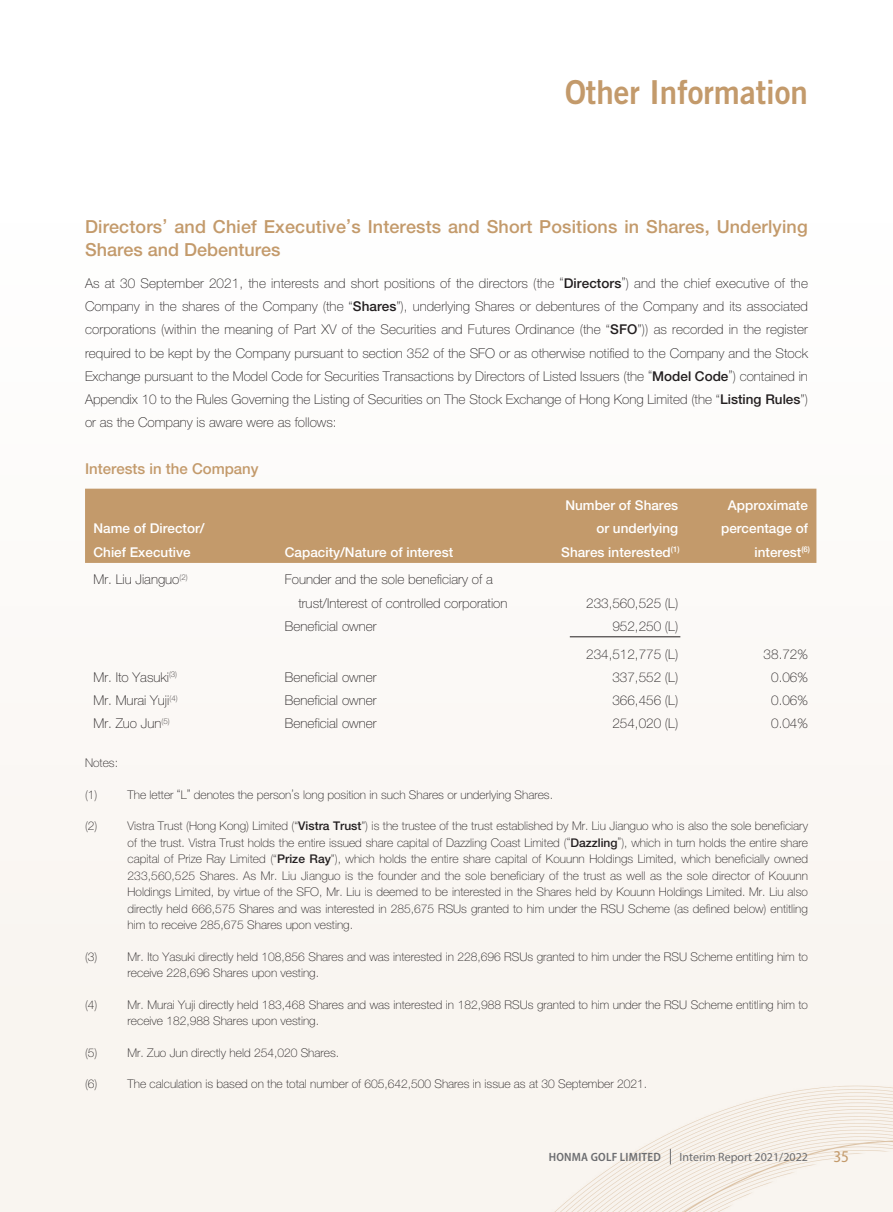
<style>
.page{position:relative;width:893px;height:1212px;background:#fbf9f6}
.page>*{position:absolute;margin:0;border:0;box-sizing:border-box;transform-origin:0 0}
.t1{font:33px "Trade Gothic LT Std Bd 2";color:#c39a6b;scale:.95 1}
.t2{font:500 18px/23.2px "Helvetica Neue LT Std";letter-spacing:.01em;color:#c39a6b}
.t3{font:semi-condensed 16.5px "Myriad Pro";color:#c39a6b}
.t4{font:500 15px "Helvetica Neue LT Std";color:#c39a6b}
.t5{font:100 13.5px/23.2px "Helvetica Neue LT Std";color:#231f20;text-align:justify}
.t6{font:500 13.5px/23.2px "Helvetica Neue LT Std";color:#fff;text-align:right}
.t7{font:100 12px/16.5px "Helvetica Neue LT Std";color:#231f20}
.t8{font:12px "Myriad Pro";color:#6c6d70}
.t9{font:600 semi-condensed 12px "Myriad Pro";letter-spacing:.02em;color:#6c6d70}
.s1{font-weight:500}
</style>
<div class="page">
<svg style="left:670px;top:1149px;width:1px;height:15px"></svg>
<div style="left:85px;top:489px;width:731px;height:74px;background:#c39a6b"></div>
<hr style="left:570px;top:636px;width:110px;height:1px;background:#231f20">
<h1 class="t1" style="left:565px;top:72px;width:257px">Other Information</h1>
<h2 class="t2" style="left:85px;top:215px;width:724px">Directors’ and Chief Executive’s Interests and Short Positions in Shares, Underlying<br>Shares and Debentures</h2>
<p class="t5" style="left:85px;top:271px;width:725px">As at 30 September 2021, the interests and short positions of the directors (the “<span class="s1">Directors</span>”) and the chief executive of the Company in the shares of the Company (the “<span class="s1">Shares</span>”), underlying Shares or debentures of the Company and its associated corporations (within the meaning of Part XV of the Securities and Futures Ordinance (the “<span class="s1">SFO</span>”)) as recorded in the register required to be kept by the Company pursuant to section 352 of the SFO or as otherwise notified to the Company and the Stock Exchange pursuant to the Model Code for Securities Transactions by Directors of Listed Issuers (the “<span class="s1">Model Code</span>”) contained in Appendix 10 to the Rules Governing the Listing of Securities on The Stock Exchange of Hong Kong Limited (the “<span class="s1">Listing Rules</span>”) or as the Company is aware were as follows:</p>
<p class="t4" style="left:85px;top:460px;width:175px">Interests in the Company</p>
<p class="t6" style="left:94px;top:517px;width:113px;text-align:left">Name of Director/<br>Chief Executive</p>
<p class="t6" style="left:285px;top:540px;width:170px">Capacity/Nature of interest</p>
<p class="t5" style="left:94px;top:568px;width:96px">Mr. Liu Jianguo<sup>(2)</sup></p>
<p class="t5" style="left:298px;top:568px;width:211px;text-indent:-14px">Founder and the sole beneficiary of a trust/Interest of controlled corporation</p>
<p class="t6" style="left:561px;top:494px;width:120px">Number of Shares or underlying<br>Shares interested<sup>(1)</sup></p>
<p class="t6" style="left:721px;top:494px;width:90px">Approximate percentage of interest<sup>(6)</sup></p>
<p class="t5" style="left:586px;top:591px;width:94px">233,560,525 (L)</p>
<p class="t5" style="left:285px;top:614px;width:93px">Beneficial owner</p>
<p class="t5" style="left:586px;top:612px;width:94px;line-height:27.8px;text-align:right">952,250 (L)<br>234,512,775 (L)</p>
<p class="t5" style="left:764px;top:642px;width:46px">38.72%</p>
<p class="t5" style="left:94px;top:665px;width:85px">Mr. Ito Yasuki<sup>(3)</sup></p>
<p class="t5" style="left:285px;top:665px;width:93px">Beneficial owner</p>
<p class="t5" style="left:612px;top:665px;width:67px">337,552 (L)</p>
<p class="t5" style="left:771px;top:665px;width:38px">0.06%</p>
<p class="t5" style="left:94px;top:689px;width:86px">Mr. Murai Yuji<sup>(4)</sup></p>
<p class="t5" style="left:285px;top:689px;width:93px">Beneficial owner</p>
<p class="t5" style="left:612px;top:689px;width:67px">366,456 (L)</p>
<p class="t5" style="left:771px;top:689px;width:38px">0.06%</p>
<p class="t5" style="left:94px;top:712px;width:78px">Mr. Zuo Jun<sup>(5)</sup></p>
<p class="t5" style="left:285px;top:712px;width:93px">Beneficial owner</p>
<p class="t5" style="left:612px;top:712px;width:67px">254,020 (L)</p>
<p class="t5" style="left:771px;top:712px;width:38px">0.04%</p>
<p class="t7" style="left:85px;top:755px;width:35px">Notes:</p>
<p class="t7" style="left:85px;top:786px;width:14px">(1)</p>
<p class="t7" style="left:128px;top:786px;width:427px">The letter “L” denotes the person’s long position in such Shares or underlying Shares.</p>
<p class="t7" style="left:85px;top:818px;width:14px">(2)</p>
<p class="t7" style="left:128px;top:818px;width:682px;text-align:justify">Vistra Trust (Hong Kong) Limited (“<span class="s1">Vistra Trust</span>”) is the trustee of the trust established by Mr. Liu Jianguo who is also the sole beneficiary of the trust. Vistra Trust holds the entire issued share capital of Dazzling Coast Limited (“<span class="s1">Dazzling</span>”), which in turn holds the entire share capital of Prize Ray Limited (“<span class="s1">Prize Ray</span>”), which holds the entire share capital of Kouunn Holdings Limited, which beneficially owned 233,560,525 Shares. As Mr. Liu Jianguo is the founder and the sole beneficiary of the trust as well as the sole director of Kouunn Holdings Limited, by virtue of the SFO, Mr. Liu is deemed to be interested in the Shares held by Kouunn Holdings Limited. Mr. Liu also directly held 666,575 Shares and was interested in 285,675 RSUs granted to him under the RSU Scheme (as defined below) entitling him to receive 285,675 Shares upon vesting.</p>
<p class="t7" style="left:85px;top:948px;width:14px">(3)</p>
<p class="t7" style="left:128px;top:948px;width:682px">Mr. Ito Yasuki directly held 108,856 Shares and was interested in 228,696 RSUs granted to him under the RSU Scheme entitling him to receive 228,696 Shares upon vesting.</p>
<p class="t7" style="left:85px;top:996px;width:14px">(4)</p>
<p class="t7" style="left:128px;top:996px;width:682px">Mr. Murai Yuji directly held 183,468 Shares and was interested in 182,988 RSUs granted to him under the RSU Scheme entitling him to receive 182,988 Shares upon vesting.</p>
<p class="t7" style="left:85px;top:1044px;width:14px">(5)</p>
<p class="t7" style="left:128px;top:1044px;width:213px">Mr. Zuo Jun directly held 254,020 Shares.</p>
<p class="t7" style="left:85px;top:1076px;width:14px">(6)</p>
<p class="t7" style="left:128px;top:1076px;width:521px">The calculation is based on the total number of 605,642,500 Shares in issue as at 30 September 2021.</p>
<p class="t9" style="left:549px;top:1150px;width:114px">HONMA GOLF LIMITED</p>
<p class="t8" style="left:679px;top:1149px;width:130px">Interim Report 2021/2022</p>
<h3 class="t3" style="left:833px;top:1147px;width:17px">35</h3>
</div>
